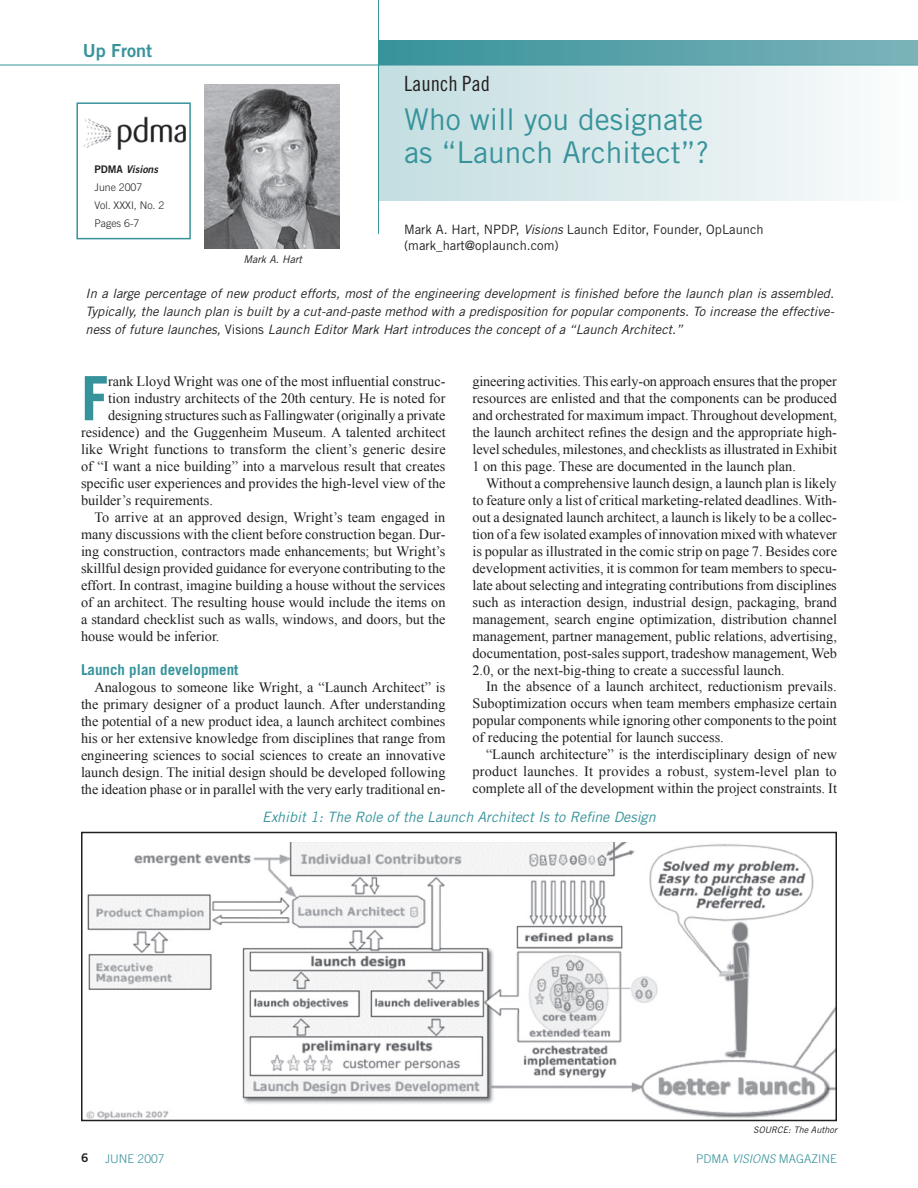
<style>
.page{position:relative;width:918px;height:1188px;background:#fff}
.page>*{position:absolute;margin:0;border:0;box-sizing:border-box;transform-origin:0 0}
.Text_-_first_paragra{font:700 61.2px "Trade Gothic";color:#37939b}
.Headline{font:30px "Trade Gothic";color:#37939b}
.Headline_-_Intro__Sm{font:21px "Trade Gothic Cond Eighteen";color:#231f20}
.TOC_Sub{font:18px "Trade Gothic Bold Two";color:#37939b}
.Subhead{font:700 15px "Trade Gothic";color:#37939b}
.Text_-_Indent{font:14.25px/17px "Times New Roman";color:#231f20;text-align:justify}
.Text_-_first_paragra-2{font:14.25px "Times New Roman";color:#231f20}
.Exhibit_title{font:italic 14.25px "Trade Gothic";color:#37939b}
.Intro_Text{font:italic 12.9px/18px "Trade Gothic";color:#231f20;text-align:justify}
.t1{font:12.9px/15.5px "Trade Gothic";color:#231f20}
.t2{font:300 12px "Trade Gothic";color:#37939b}
.t3{font:12px "Trade Gothic Bold Two";color:#231f20}
.Text_-_no_indent{font:300 10.5px "Trade Gothic";color:#231f20}
.Text_-_no_indent-2{font:italic 10.5px "Trade Gothic Bold Two";color:#231f20}
.Caption_-_below_exhi{font:italic 10.5px "Trade Gothic";color:#231f20}
.Source_line_-_exhibi{font:italic 9px "Trade Gothic";color:#231f20}
.s1{font-style:normal}
.s2{font-style:italic}
</style>
<div class="page">
<div style="left:378px;top:40px;width:540px;height:24px;background:linear-gradient(to right,#37929b,#7cb3ba)"></div>
<div style="left:378px;top:64px;width:540px;height:137px;background:linear-gradient(to right,#c2dde0,#fcfcfd)"></div>
<img style="left:205px;top:84px;width:134px;height:165px">
<hr style="left:378px;top:0;width:1px;height:234px;background:#37939b">
<hr style="left:0;top:65px;width:918px;height:1px;background:#37939b">
<img style="left:86px;top:842px;width:748px;height:276px">
<div style="left:81px;top:832px;width:756px;height:289px;border:2px solid #231f20"></div>
<img style="left:83px;top:116px;width:103px;height:34px">
<div style="left:76px;top:102px;width:115px;height:137px;border:2px solid #37939b"></div>
<p class="TOC_Sub" style="left:83px;top:39px;width:71px">Up Front</p>
<p class="Headline_-_Intro__Sm" style="left:404px;top:72px;width:88px">Launch Pad</p>
<p class="Headline" style="left:404px;top:101px;width:301px">Who will you designate</p>
<p class="Headline" style="left:404px;top:134px;width:306px">as “Launch Architect”?</p>
<p class="Text_-_no_indent-2" style="left:94px;top:163px;width:65px"><span class="s1">PDMA</span> Visions</p>
<p class="Text_-_no_indent" style="left:94px;top:181px;width:49px">June 2007</p>
<p class="Text_-_no_indent" style="left:94px;top:199px;width:71px">Vol. XXXI , No. 2</p>
<p class="Text_-_no_indent" style="left:94px;top:217px;width:46px">Pages 6-7</p>
<p class="t1" style="left:404px;top:222px;width:361px">Mark A. Hart, NPDP, <span class="s2">Visions</span> Launch Editor, Founder, OpLaunch (mark_hart@oplaunch.com)</p>
<p class="Intro_Text" style="left:86px;top:284px;width:750px">In a large percentage of new product efforts, most of the engineering development is finished before the launch plan is assembled.<br>Typically, the launch plan is built by a cut-and-paste method with a predisposition for popular components. To increase the effective&shy;ness of future launches, <span class="s1">Visions</span> Launch Editor Mark Hart introduces the concept of a “Launch Architect.”</p>
<p class="Text_-_Indent" style="left:472px;top:373px;width:366px">gineering activities. This early-on approach ensures that the proper resources are enlisted and that the components can be produced and orchestrated for maximum impact. Throughout development, the launch architect refines the design and the appropriate high&shy;level schedules, milestones, and checklists as illustrated in Exhibit 1 on this page. These are documented in the launch plan.</p>
<p class="Text_-_Indent" style="left:472px;top:475px;width:366px;text-indent:14px">Without a comprehensive launch design, a launch plan is likely to feature only a list of critical marketing-related deadlines. With&shy;out a designated launch architect, a launch is likely to be a collec&shy;tion of a few isolated examples of innovation mixed with whatever is popular as illustrated in the comic strip on page 7. Besides core development activities, it is common for team members to specu&shy;late about selecting and integrating contributions from disciplines such as interaction design, industrial design, packaging, brand management, search engine optimization, distribution channel management, partner management, public relations, advertising, documentation, post-sales support, tradeshow management, Web 2.0, or the next-big-thing to create a successful launch.</p>
<p class="Text_-_Indent" style="left:472px;top:678px;width:366px;text-indent:14px">In the absence of a launch architect, reductionism prevails.<br>Suboptimization occurs when team members emphasize certain popular components while ignoring other components to the point of reducing the potential for launch success.</p>
<p class="Text_-_Indent" style="left:472px;top:746px;width:366px;text-indent:14px">“Launch architecture” is the interdisciplinary design of new product launches. It provides a robust, system-level plan to complete all of the development within the project constraints. It</p>
<p class="Caption_-_below_exhi" style="left:243px;top:253px;width:60px">Mark A. Hart</p>
<p class="Text_-_first_paragra" style="left:81px;top:361px;width:29px">F</p>
<p class="Text_-_first_paragra-2" style="left:108px;top:373px;width:339px">rank Lloyd Wright was one of the most influential construc-</p>
<p class="Text_-_first_paragra-2" style="left:108px;top:390px;width:339px">tion industry architects of the 20th century. He is noted for</p>
<p class="Text_-_first_paragra-2" style="left:108px;top:407px;width:339px">designing structures such as Fallingwater (originally a private</p>
<p class="Text_-_first_paragra-2" style="left:81px;top:424px;width:366px">residence) and the Guggenheim Museum. A talented architect</p>
<p class="Text_-_first_paragra-2" style="left:81px;top:441px;width:366px">like Wright functions to transform the client’s generic desire</p>
<p class="Text_-_first_paragra-2" style="left:81px;top:458px;width:366px">of “I want a nice building” into a marvelous result that creates</p>
<p class="Text_-_first_paragra-2" style="left:81px;top:475px;width:366px">specific user experiences and provides the high-level view of the</p>
<p class="Text_-_first_paragra-2" style="left:81px;top:492px;width:133px">builder’s requirements.</p>
<p class="Text_-_Indent" style="left:81px;top:509px;width:366px;text-indent:14px">To arrive at an approved design, Wright’s team engaged in many discussions with the client before construction began. Dur&shy;ing construction, contractors made enhancements; but Wright’s skillful design provided guidance for everyone contributing to the effort. In contrast, imagine building a house without the services of an architect. The resulting house would include the items on a standard checklist such as walls, windows, and doors, but the house would be inferior.</p>
<p class="Subhead" style="left:81px;top:660px;width:159px">Launch plan development</p>
<p class="Text_-_Indent" style="left:81px;top:678px;width:366px;text-indent:14px">Analogous to someone like Wright, a “Launch Architect” is the primary designer of a product launch. After understanding the potential of a new product idea, a launch architect combines his or her extensive knowledge from disciplines that range from engineering sciences to social sciences to create an innovative launch design. The initial design should be developed following the ideation phase or in parallel with the very early traditional en-</p>
<p class="Exhibit_title" style="left:262px;top:808px;width:395px">Exhibit 1: The Role of the Launch Architect Is to Refine Design</p>
<p class="Source_line_-_exhibi" style="left:753px;top:1124px;width:85px">SOURCE: The Author</p>
<p class="t3" style="left:81px;top:1150px;width:9px">6</p>
<p class="t2" style="left:105px;top:1152px;width:61px">JUNE 2007</p>
<p class="t2" style="left:696px;top:1152px;width:134px">PDMA <span class="s2">VISIONS</span> Magazine</p>
</div>
